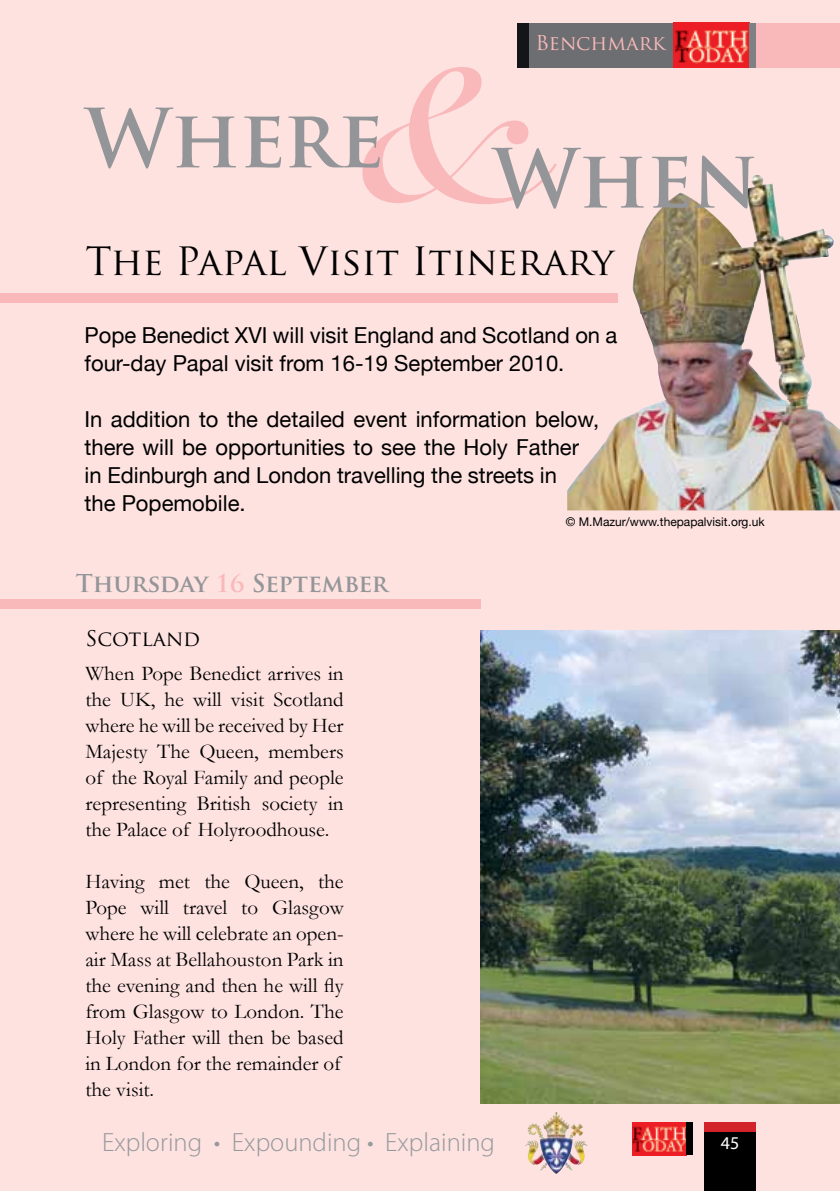
<style>
.page{position:relative;width:840px;height:1191px;background:#fff}
.page>*{position:absolute;margin:0;border:0;box-sizing:border-box;transform-origin:0 0}
.t1{font:700 241.4px "Snell Roundhand";color:#f9b9ba}
.t2{font:700 79.2px "Trajan Pro";color:#939598}
.t3{font:38px "Trajan Pro";color:#000}
.t4{font:300 26.4px "Myriad Pro";color:#97999c}
.t5{font:700 24px "Trajan Pro";letter-spacing:-.01em;color:#939598}
.t6{font:22px/28px "Helvetica Neue";color:#000}
.t7{font:21px/26px "Garamond";color:#000;text-align:justify}
.t8{font:21px "Trajan Pro";color:#000}
.t9{font:20px "Trajan Pro";color:#f9b9ba}
.t10{font:18px "Myriad Pro";color:#fff}
.t11{font:12px "Helvetica Neue";color:#000}
.s1{color:#f9b9ba}
</style>
<div class="page">
<div style="left:1px;top:0;width:838px;height:1191px;background:#fde2e0"></div>
<hr style="left:0;top:0;width:1px;height:1191px;background:#fde2e0">
<img style="left:672px;top:23px;width:76px;height:44px">
<div style="left:528px;top:23px;width:144px;height:44px;background:#6d6e71"></div>
<div style="left:517px;top:23px;width:11px;height:44px;background:#131518"></div>
<div style="left:755px;top:23px;width:84px;height:44px;background:#f9b9ba"></div>
<div style="left:704px;top:1131px;width:51px;height:60px;background:#000"></div>
<div style="left:748px;top:23px;width:7px;height:44px;background:#7e8083"></div>
<div style="left:704px;top:1122px;width:51px;height:9px;background:#d2232a"></div>
<img style="left:632px;top:1122px;width:53px;height:33px">
<div style="left:685px;top:1122px;width:7px;height:33px;background:#000"></div>
<img style="left:530px;top:1112px;width:48px;height:25px">
<div style="left:0;top:294px;width:617px;height:9px;background:#f9b9ba"></div>
<div style="left:0;top:599px;width:480px;height:9px;background:#f9b9ba"></div>
<img style="left:480px;top:630px;width:359px;height:473px">
<img style="left:567px;top:175px;width:272px;height:335px">
<p class="t9" style="left:535px;top:30px;width:131px">Benchmark</p>
<h1 class="t1" style="left:358px;top:-26px;width:163px">&amp;</h1>
<h2 class="t2" style="left:85px;top:89px;width:300px">Where</h2>
<h2 class="t2" style="left:492px;top:129px;width:267px">When</h2>
<h3 class="t3" style="left:85px;top:237px;width:529px">The Papal Visit Itinerary</h3>
<p class="t6" style="left:84px;top:320px;width:534px">Pope Benedict XVI will visit England and Scotland on a four-day Papal visit from 16-19 September 2010.</p>
<p class="t6" style="left:84px;top:404px;width:516px">In addition to the detailed event information below, there will be opportunities to see the Holy Father in Edinburgh and London travelling the streets in<br>the Popemobile.</p>
<p class="t11" style="left:565px;top:514px;width:200px">© M.Mazur/www.thepapalvisit.org.uk</p>
<p class="t5" style="left:76px;top:569px;width:314px">Thursday <span class="s1">16</span> September</p>
<p class="t8" style="left:85px;top:625px;width:116px">Scotland</p>
<p class="t7" style="left:85px;top:660px;width:259px">When Pope Benedict arrives in the UK, he will visit Scotland where he will be received by Her Majesty The Queen, members of the Royal Family and people representing British society in the Palace of Holyroodhouse.</p>
<p class="t7" style="left:85px;top:868px;width:259px;text-align:left">Having met the Queen, the<br>Pope will travel to Glasgow where he will celebrate an open&shy;air Mass at Bellahouston Park in the evening and then he will fly from Glasgow to London. The<br>Holy Father will then be based in London for the remainder of the visit.</p>
<p class="t4" style="left:102px;top:1127px;width:394px">Exploring • Expounding • Explaining</p>
<p class="t10" style="left:720px;top:1131px;width:20px">45</p>
</div>
